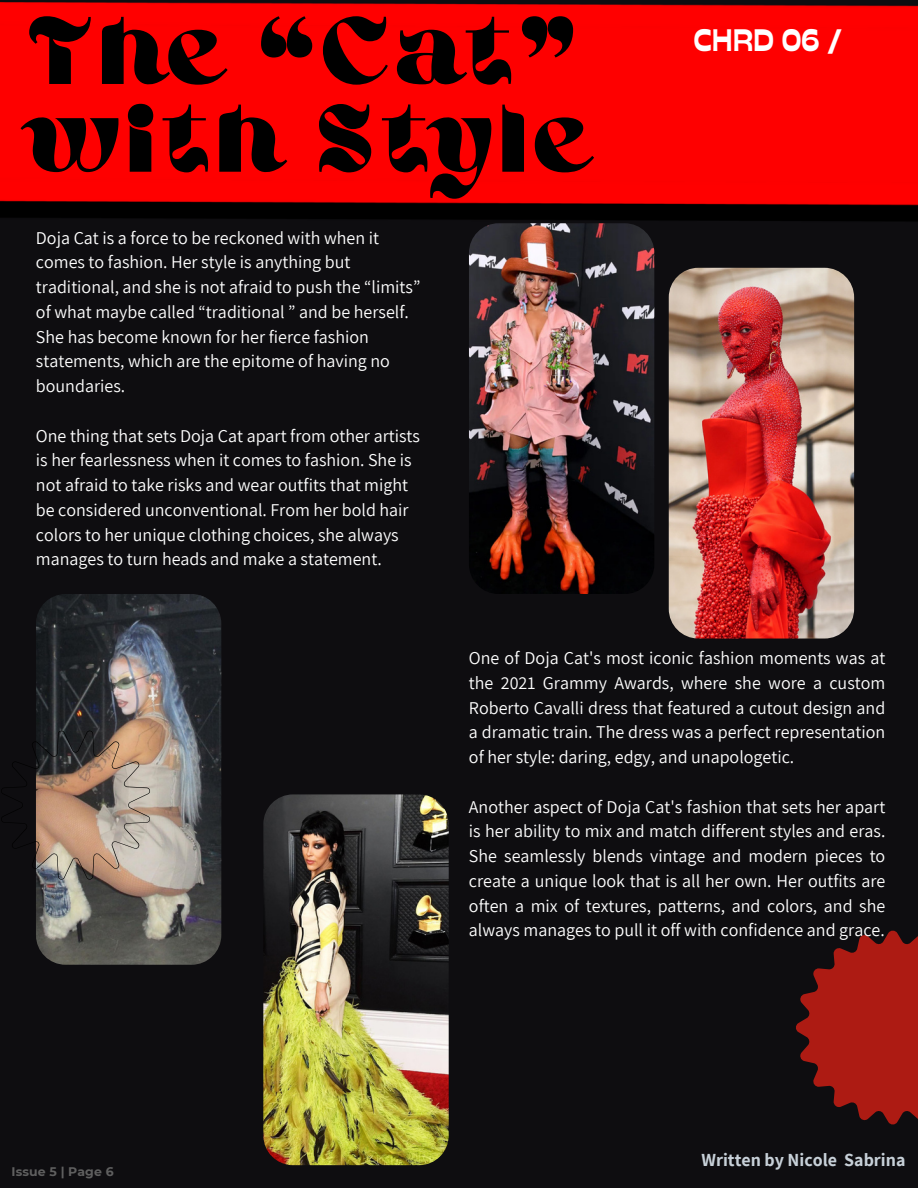
<style>
.page{position:relative;width:918px;height:1188px;background:#0e0d10}
.page>*{position:absolute;margin:0;border:0;box-sizing:border-box;transform-origin:0 0}
.t1{font:99px/87.8px "Ahsing";letter-spacing:.07em;color:#000}
.t2{font:800 31.05px "Stadio Deva";letter-spacing:-.015em;color:#fff}
.t3{font:18px/24.8px "Assistant";color:#fff;text-align:justify}
.t4{font:700 18px "Assistant";color:#c7d0d8}
.t5{font:700 12.45px "Montserrat";letter-spacing:.01em;color:#5f5f5f}
</style>
<div class="page">
<img style="left:469px;top:223px;width:185px;height:371px;border-radius:30px">
<img style="left:263px;top:794px;width:186px;height:371px;border-radius:30px">
<img style="left:669px;top:268px;width:185px;height:371px;border-radius:30px">
<img style="left:36px;top:594px;width:185px;height:371px;border-radius:30px">
<svg style="left:1px;top:730px;width:149px;height:150px"></svg>
<svg style="left:796px;top:930px;width:122px;height:195px"></svg>
<img style="left:1px;top:2px;width:917px;height:219px">
<p class="t1" style="left:27px;top:15px;width:559px">The “Cat” with Style</p>
<p class="t3" style="left:36px;top:225px;width:386px;text-align:left">Doja Cat is a force to be reckoned with when it comes to fashion. Her style is anything but traditional, and she is not afraid to push the “limits” of what maybe called “traditional ” and be herself.<br>She has become known for her fierce fashion statements, which are the epitome of having no boundaries.</p>
<p class="t3" style="left:36px;top:423px;width:386px;text-align:left">One thing that sets Doja Cat apart from other artists is her fearlessness when it comes to fashion. She is not afraid to take risks and wear outfits that might be considered unconventional. From her bold hair colors to her unique clothing choices, she always manages to turn heads and make a statement.</p>
<p class="t2" style="left:693px;top:22px;width:150px">CHRD 06 /</p>
<p class="t5" style="left:12px;top:1164px;width:104px">Issue 5 | Page 6</p>
<p class="t3" style="left:469px;top:645px;width:418px">One of Doja Cat's most iconic fashion moments was at the 2021 Grammy Awards, where she wore a custom Roberto Cavalli dress that featured a cutout design and a dramatic train. The dress was a perfect representation of her style: daring, edgy, and unapologetic.</p>
<p class="t3" style="left:469px;top:794px;width:418px">Another aspect of Doja Cat's fashion that sets her apart is her ability to mix and match different styles and eras.<br>She seamlessly blends vintage and modern pieces to create a unique look that is all her own. Her outfits are often a mix of textures, patterns, and colors, and she always manages to pull it off with confidence and grace.</p>
<p class="t4" style="left:701px;top:1147px;width:206px">Written by Nicole Sabrina</p>
</div>
